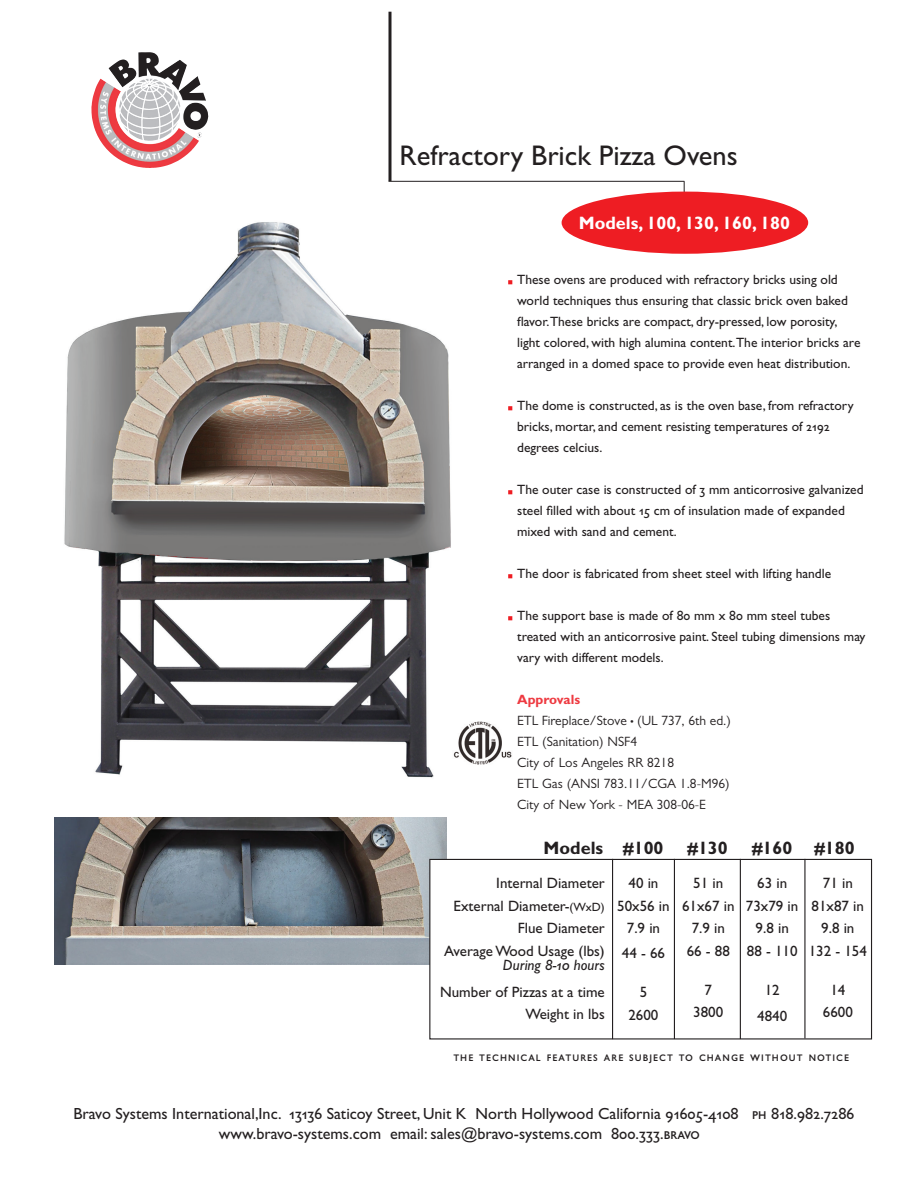
<style>
.page{position:relative;width:918px;height:1188px;background:#fff}
.page>*{position:absolute;margin:0;border:0;box-sizing:border-box;transform-origin:0 0}
.t1{font:28.5px "Gill Sans";color:#231f20}
.t2{font:700 18px "Gill Sans";color:#fff}
.t3{font:700 18px "Gill Sans";color:#231f20}
.t4{font:16.2px/19.4px "Gill Sans";color:#231f20;text-align:center}
.t5{font:15px/22.5px "Gill Sans";color:#231f20;text-align:center}
.t6{font:13.5px/21px "Gill Sans";color:#231f20}
.t7{font:13.5px/21px "Gill Sans";color:#231f20}
.t8{font:13.5px "Gill Sans MT SC";letter-spacing:.08em;color:#231f20}
.s1{font-family:"Gill Sans MT SC"}
.s2{font-weight:700;color:#ee3a41}
.s3{font-size:10.5px}
.s4{font-size:12px}
.s5{font-style:italic}
.s6{font-family:"Gill Sans MT Italic Os F"}
</style>
<div class="page">
<img style="left:54px;top:817px;width:392px;height:148px">
<svg style="left:388px;top:12px;width:4px;height:169px"></svg>
<hr style="left:388px;top:181px;width:296px;height:1px;background:#231f20">
<svg style="left:508px;top:280px;width:4px;height:4px"></svg>
<svg style="left:508px;top:406px;width:4px;height:4px"></svg>
<svg style="left:508px;top:490px;width:4px;height:4px"></svg>
<svg style="left:508px;top:574px;width:4px;height:4px"></svg>
<svg style="left:508px;top:616px;width:4px;height:4px"></svg>
<img style="left:108px;top:52px;width:79px;height:39px">
<div style="left:562px;top:192px;width:246px;height:62px;background:#ee1d23;border-radius:50%"></div>
<img style="left:64px;top:222px;width:387px;height:556px">
<div style="left:430px;top:859px;width:442px;height:180px;background:#fff"></div>
<div style="left:429px;top:859px;width:443px;height:181px;border:1px solid #231f20"></div>
<hr style="left:612px;top:859px;width:1px;height:180px;background:#231f20">
<hr style="left:674px;top:859px;width:1px;height:180px;background:#231f20">
<hr style="left:740px;top:859px;width:1px;height:180px;background:#231f20">
<hr style="left:804px;top:859px;width:2px;height:179px;background:#231f20">
<img style="left:453px;top:722px;width:59px;height:43px">
<h1 class="t1" style="left:400px;top:139px;width:340px">Refractory Brick Pizza Ovens</h1>
<h2 class="t2" style="left:579px;top:213px;width:213px">Models, 100, 130, 160, 180</h2>
<p class="t6" style="left:517px;top:269px;width:345px">These ovens are produced with refractory bricks using old world techniques thus ensuring that classic brick oven baked flavor.These bricks are compact, dry-pressed, low porosity, light colored, with high alumina content.The interior bricks are arranged in a domed space to provide even heat distribution.</p>
<p class="t6" style="left:517px;top:395px;width:338px">The dome is constructed, as is the oven base, from refractory bricks, mortar, and cement resisting temperatures of <span class="s1">2192 </span>degrees celcius.</p>
<p class="t6" style="left:517px;top:479px;width:348px">The outer case is constructed of <span class="s1">3</span> mm anticorrosive galvanized steel filled with about <span class="s1">15</span> cm of insulation made of expanded mixed with sand and cement.</p>
<p class="t6" style="left:517px;top:563px;width:316px">The door is fabricated from sheet steel with lifting handle</p>
<p class="t6" style="left:517px;top:605px;width:350px">The support base is made of <span class="s1">80</span> mm x <span class="s1">80</span> mm steel tubes treated with an anticorrosive paint. Steel tubing dimensions may vary with different models.</p>
<p class="t7" style="left:517px;top:689px;width:215px"><span class="s2">Approvals<br></span>ETL Fireplace/Stove <span class="s3">•</span> (UL 737, 6th ed.)<br>ETL (Sanitation) NSF4<br>City of Los Angeles RR 8218<br>ETL Gas (ANSI 783.11/CGA 1.8-M96)<br>City of New York - MEA 308-06-E</p>
<h2 class="t3" style="left:544px;top:837px;width:121px">Models #100</h2>
<h2 class="t3" style="left:688px;top:837px;width:42px">#130</h2>
<h2 class="t3" style="left:752px;top:837px;width:104px">#160 #180</h2>
<p class="t5" style="left:444px;top:872px;width:162px;text-align:right">Internal Diameter<br>External Diameter-<span class="s4">(WxD)<br></span>Flue Diameter<br>Average Wood Usage (lbs)</p>
<p class="t5" style="left:440px;top:951px;width:166px;line-height:27px;text-align:right"><span class="s5">During</span> <span class="s6">8-10</span> <span class="s5">hours<br></span>Number of Pizzas at a time</p>
<p class="t5" style="left:525px;top:1003px;width:81px">Weight in lbs</p>
<p class="t5" style="left:617px;top:872px;width:54px">40 in<br>50x56 in<br>7.9 in</p>
<p class="t5" style="left:622px;top:942px;width:45px">44 - 66</p>
<p class="t5" style="left:628px;top:981px;width:31px">5<br>2600</p>
<p class="t5" style="left:682px;top:872px;width:54px">51 in<br>61x67 in<br>7.9 in<br>66 - 88</p>
<p class="t5" style="left:693px;top:979px;width:31px">7<br>3800</p>
<p class="t5" style="left:746px;top:872px;width:54px">63 in<br>73x79 in<br>9.8 in<br>88 - 110</p>
<p class="t5" style="left:757px;top:977px;width:31px;line-height:25.8px">12<br>4840</p>
<p class="t5" style="left:809px;top:872px;width:60px">71 in<br>81x87 in<br>9.8 in<br>132 - 154</p>
<p class="t5" style="left:823px;top:979px;width:31px">14<br>6600</p>
<p class="t8" style="left:453px;top:1049px;width:397px">the technical features are subject to change without notice</p>
<p class="t4" style="left:73px;top:1104px;width:782px">Bravo Systems International,Inc. <span class="s1">13136</span> Saticoy Street, Unit K North Hollywood California <span class="s1">91605-4108 ph 818.982.7286 </span>www.bravo-systems.com email: sales@bravo-systems.com <span class="s1">800.333.bravo</span></p>
</div>
